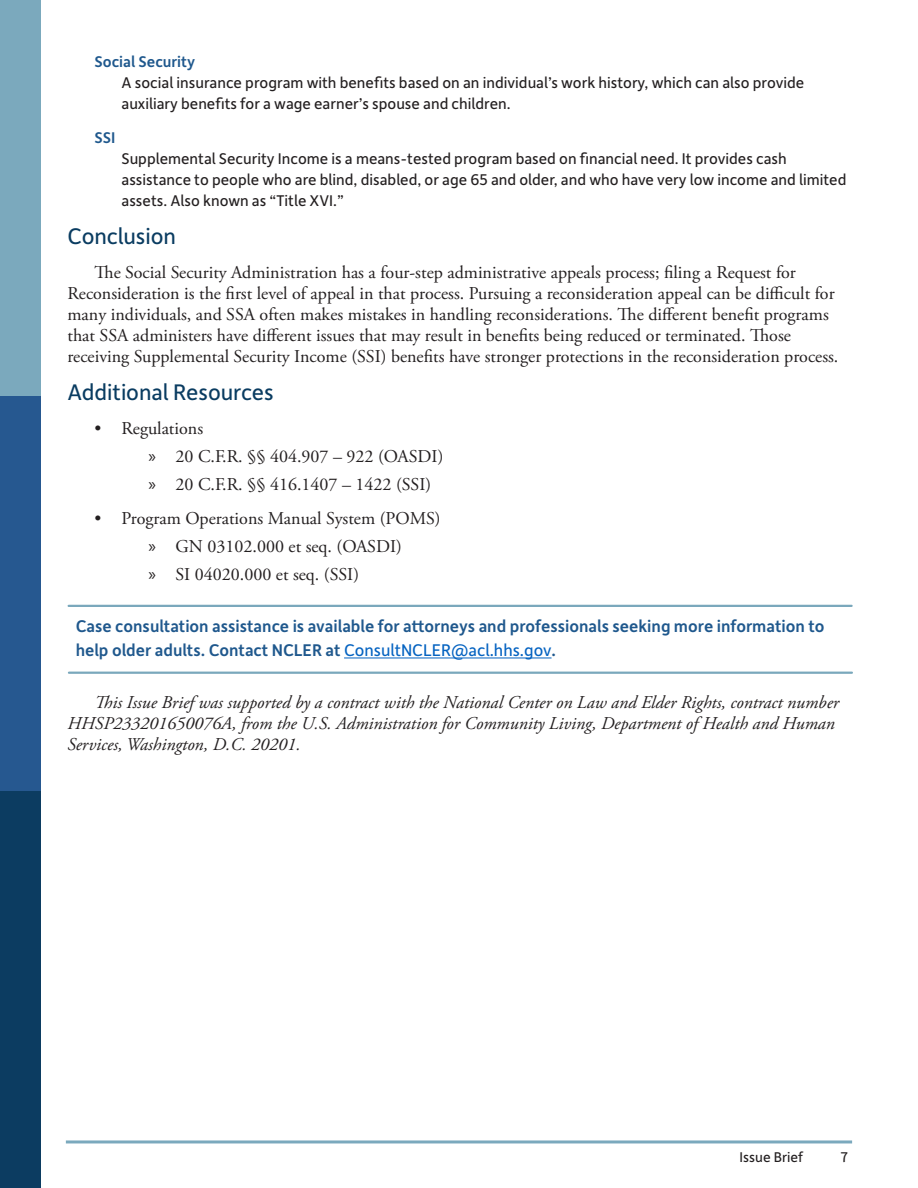
<style>
.page{position:relative;width:918px;height:1188px;background:#fff}
.page>*{position:absolute;margin:0;border:0;box-sizing:border-box;transform-origin:0 0}
.Section_Headers{font:24px "Depot New";letter-spacing:-.005em;color:#0a3c61}
.Body_Text{font:18px/21px "Adobe Garamond Pro";color:#231f20}
.Body_Text-2{font:italic 18px/21px "Adobe Garamond Pro";color:#231f20}
.Body_Text-3{font:500 18px/24px "Depot New";color:#1f588d}
.Glossary_definition{font:16.5px/21px "Depot New";color:#231f20}
.Glossary_term{font:500 16.5px "Depot New";color:#1f588d}
.t1{font:15px "Depot New";color:#231f20}
.s1{font-family:"Myriad Pro"}
.s2{font-weight:400;color:#0563c1}
</style>
<div class="page">
<hr style="left:67px;top:1140px;width:784px;height:3px;background:#7ba9bd">
<div style="left:0;top:0;width:40px;height:396px;background:#7ba9bd"></div>
<div style="left:0;top:396px;width:40px;height:396px;background:#265890"></div>
<div style="left:0;top:792px;width:40px;height:396px;background:#0c3c61"></div>
<hr style="left:344px;top:658px;width:208px;height:1px;background:#0563c1">
<hr style="left:69px;top:605px;width:783px;height:2px;background:#7aa8bc">
<hr style="left:69px;top:672px;width:783px;height:2px;background:#7aa8bc">
<p class="Glossary_term" style="left:94px;top:50px;width:102px">Social Security</p>
<p class="Glossary_definition" style="left:122px;top:71px;width:684px">A social insurance program with benefits based on an individual’s work history, which can also provide auxiliary benefits for a wage earner’s spouse and children.</p>
<p class="Glossary_term" style="left:94px;top:127px;width:22px">SSI</p>
<p class="Glossary_definition" style="left:122px;top:147px;width:726px">Supplemental Security Income is a means-tested program based on financial need. It provides cash assistance to people who are blind, disabled, or age 65 and older, and who have very low income and limited assets. Also known as “Title XVI.”</p>
<p class="Section_Headers" style="left:68px;top:220px;width:110px">Conclusion</p>
<p class="Body_Text" style="left:68px;top:262px;width:772px;text-indent:27px">The Social Security Administration has a four-step administrative appeals process; filing a Request for Reconsideration is the first level of appeal in that process. Pursuing a reconsideration appeal can be difficult for many individuals, and SSA often makes mistakes in handling reconsiderations. The different benefit programs that SSA administers have different issues that may result in benefits being reduced or terminated. Those receiving Supplemental Security Income (SSI) benefits have stronger protections in the reconsideration process.</p>
<p class="Section_Headers" style="left:68px;top:376px;width:208px">Additional Resources</p>
<p class="Body_Text" style="left:94px;top:418px;width:110px">• Regulations</p>
<p class="Body_Text" style="left:148px;top:446px;width:296px"><span class="s1">»</span> 20 C.F.R. §§ 404.907 – 922 (OASDI)</p>
<p class="Body_Text" style="left:148px;top:474px;width:284px"><span class="s1">»</span> 20 C.F.R. §§ 416.1407 – 1422 (SSI)</p>
<p class="Body_Text" style="left:94px;top:508px;width:348px">• Program Operations Manual System (POMS)</p>
<p class="Body_Text" style="left:148px;top:536px;width:255px"><span class="s1">»</span> GN 03102.000 et seq. (OASDI)</p>
<p class="Body_Text" style="left:148px;top:564px;width:212px"><span class="s1">»</span> SI 04020.000 et seq. (SSI)</p>
<p class="Body_Text-3" style="left:76px;top:613px;width:750px">Case consultation assistance is available for attorneys and professionals seeking more information to help older adults. Contact NCLER at <span class="s2">ConsultNCLER@acl.hhs.gov</span>.</p>
<p class="Body_Text-2" style="left:68px;top:693px;width:773px;text-indent:27px">This Issue Brief was supported by a contract with the National Center on Law and Elder Rights, contract number<br>HHSP233201650076A, from the U.S. Administration for Community Living, Department of Health and Human<br>Services, Washington, D.C. 20201.</p>
<p class="t1" style="left:740px;top:1147px;width:65px">Issue Brief</p>
<p class="t1" style="left:841px;top:1147px;width:8px">7</p>
</div>
